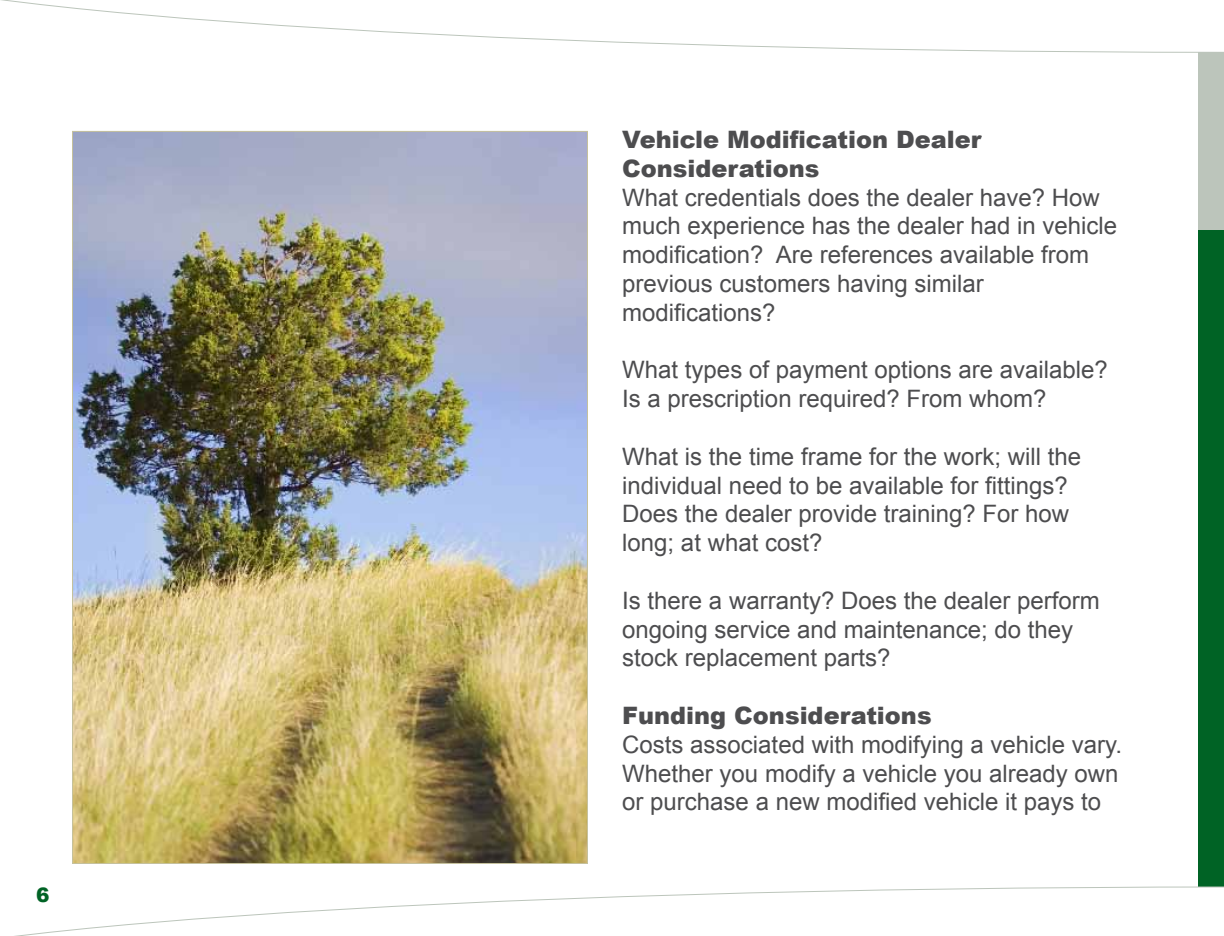
<style>
.page{position:relative;width:1224px;height:936px;background:#fff}
.page>*{position:absolute;margin:0;border:0;box-sizing:border-box;transform-origin:0 0}
.t1{font:24px/28.8px "Arial";color:#4d4d4f}
.t2{font:900 24px/28.8px "Arial";color:#4d4d4f}
.t3{font:900 20px "Arial";color:#006325}
</style>
<div class="page">
<svg style="left:1px;top:0;width:1223px;height:53px"></svg>
<div style="left:1198px;top:52px;width:26px;height:179px;background:#bcc5bb"></div>
<div style="left:1198px;top:231px;width:26px;height:656px;background:#006325"></div>
<img style="left:74px;top:133px;width:512px;height:729px">
<svg style="left:15px;top:886px;width:1209px;height:50px"></svg>
<p class="t3" style="left:36px;top:881px;width:15px">6</p>
<p class="t2" style="left:622px;top:124px;width:361px">Vehicle Modification Dealer<br>Considerations</p>
<p class="t1" style="left:622px;top:183px;width:496px">What credentials does the dealer have? How much experience has the dealer had in vehicle modification? Are references available from previous customers having similar modifications?</p>
<p class="t1" style="left:622px;top:356px;width:487px">What types of payment options are available?<br>Is a prescription required? From whom?</p>
<p class="t1" style="left:622px;top:442px;width:460px">What is the time frame for the work; will the individual need to be available for fittings?<br>Does the dealer provide training? For how long; at what cost?</p>
<p class="t1" style="left:622px;top:586px;width:479px">Is there a warranty? Does the dealer perform ongoing service and maintenance; do they stock replacement parts?</p>
<p class="t2" style="left:622px;top:700px;width:311px">Funding Considerations</p>
<p class="t1" style="left:622px;top:730px;width:501px">Costs associated with modifying a vehicle vary.<br>Whether you modify a vehicle you already own or purchase a new modified vehicle it pays to</p>
</div>
